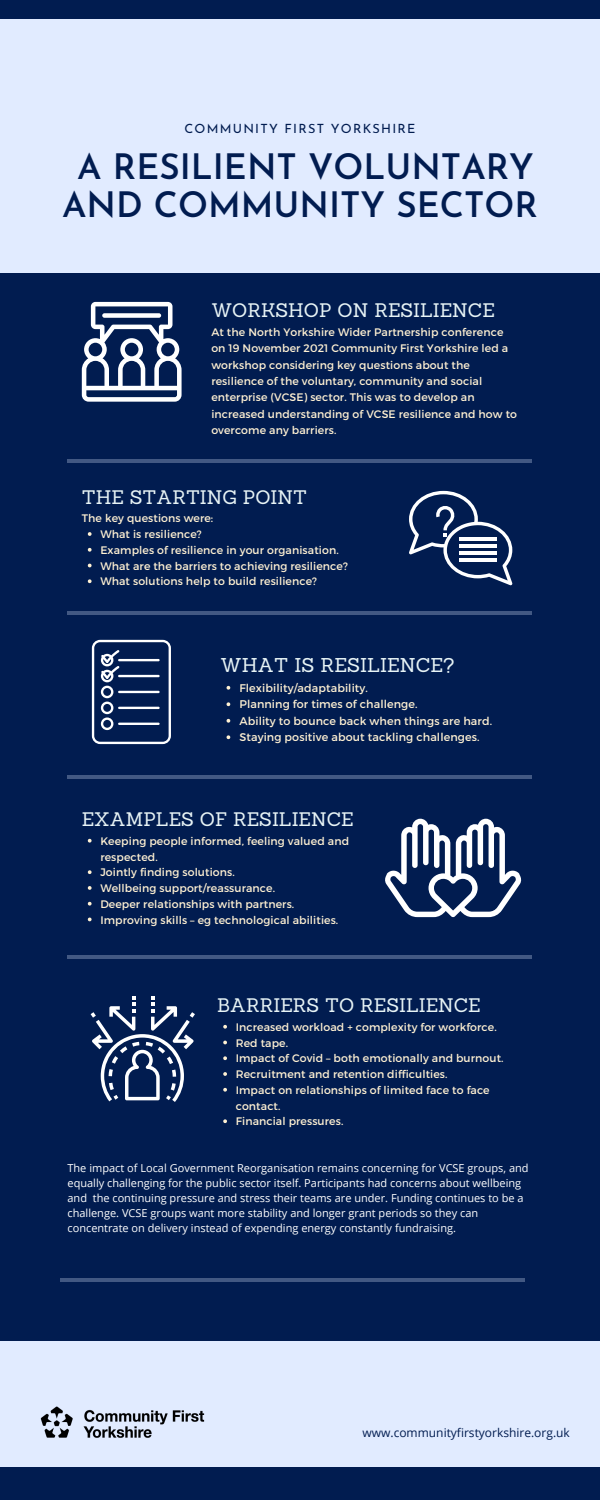
<style>
.page{position:relative;width:600px;height:1500px;background:#011c50}
.page>*{position:absolute;margin:0;border:0;box-sizing:border-box;transform-origin:0 0}
.t1{font:600 35px/38.2px "Josefin Sans";color:#011c50;text-align:center}
.t2{font:19.5px "Sanchez";color:#e7f3f5}
.t3{font:19.1px "Sanchez";color:#e7f3f5}
.t4{font:12.7px "Josefin Sans";letter-spacing:.1em;color:#011c50}
.t5{font:12px "Open Sans";color:#011c50}
.t6{font:11.1px "Montserrat";letter-spacing:.01em;color:#fff1d3}
.t7{font:11px/15px "Open Sans";color:#fff}
.t8{font:10.9px/16.4px "Montserrat";letter-spacing:.01em;color:#fff1d3}
</style>
<div class="page">
<div style="left:0;top:19px;width:600px;height:254px;background:#e1ebff"></div>
<hr style="left:67px;top:459px;width:465px;height:4px;background:#425883">
<hr style="left:67px;top:611px;width:465px;height:4px;background:#425883">
<hr style="left:67px;top:776px;width:465px;height:3px;background:#e1ebff">
<hr style="left:67px;top:955px;width:465px;height:4px;background:#425883">
<hr style="left:60px;top:1278px;width:465px;height:4px;background:#425883">
<div style="left:0;top:1341px;width:600px;height:126px;background:#e1ebff"></div>
<svg style="left:82px;top:302px;width:100px;height:100px"></svg>
<svg style="left:409px;top:491px;width:103px;height:94px"></svg>
<svg style="left:92px;top:640px;width:79px;height:104px"></svg>
<svg style="left:385px;top:819px;width:137px;height:98px"></svg>
<svg style="left:91px;top:996px;width:104px;height:106px"></svg>
<img style="left:40px;top:1406px;width:165px;height:32px">
<svg style="left:88px;top:532px;width:4px;height:4px"></svg>
<svg style="left:88px;top:548px;width:4px;height:4px"></svg>
<svg style="left:88px;top:564px;width:4px;height:3px"></svg>
<svg style="left:88px;top:579px;width:4px;height:4px"></svg>
<svg style="left:227px;top:686px;width:3px;height:4px"></svg>
<svg style="left:227px;top:702px;width:3px;height:4px"></svg>
<svg style="left:227px;top:719px;width:3px;height:4px"></svg>
<svg style="left:227px;top:735px;width:3px;height:4px"></svg>
<svg style="left:88px;top:839px;width:4px;height:4px"></svg>
<svg style="left:88px;top:870px;width:4px;height:4px"></svg>
<svg style="left:88px;top:886px;width:4px;height:4px"></svg>
<svg style="left:88px;top:902px;width:4px;height:4px"></svg>
<svg style="left:88px;top:918px;width:4px;height:3px"></svg>
<svg style="left:223px;top:1025px;width:4px;height:4px"></svg>
<svg style="left:223px;top:1041px;width:4px;height:3px"></svg>
<svg style="left:223px;top:1056px;width:4px;height:4px"></svg>
<svg style="left:223px;top:1072px;width:4px;height:4px"></svg>
<svg style="left:223px;top:1088px;width:4px;height:4px"></svg>
<svg style="left:223px;top:1119px;width:4px;height:4px"></svg>
<p class="t4" style="left:184px;top:123px;width:233px">COMMUNITY FIRST YORKSHIRE</p>
<p class="t1" style="left:62px;top:151px;width:477px">A RESILIENT VOLUNTARY<br>AND COMMUNITY SECTOR</p>
<p class="t3" style="left:211px;top:297px;width:285px">WORKSHOP ON RESILIENCE</p>
<p class="t8" style="left:211px;top:323px;width:307px">At the North Yorkshire Wider Partnership conference on 19 November 2021 Community First Yorkshire led a workshop considering key questions about the resilience of the voluntary, community and social enterprise (VCSE) sector. This was to develop an increased understanding of VCSE resilience and how to overcome any barriers.</p>
<p class="t3" style="left:82px;top:484px;width:227px">THE STARTING POINT</p>
<p class="t8" style="left:100px;top:526px;width:103px">What is resilience?</p>
<p class="t8" style="left:100px;top:541px;width:240px">Examples of resilience in your organisation.</p>
<p class="t8" style="left:100px;top:557px;width:249px">What are the barriers to achieving resilience?</p>
<p class="t8" style="left:100px;top:573px;width:218px">What solutions help to build resilience?</p>
<p class="t8" style="left:82px;top:510px;width:133px">The key questions were:</p>
<p class="t2" style="left:221px;top:653px;width:235px">WHAT IS RESILIENCE?</p>
<p class="t6" style="left:239px;top:681px;width:130px">Flexibility/adaptability.</p>
<p class="t6" style="left:239px;top:697px;width:180px">Planning for times of challenge.</p>
<p class="t6" style="left:239px;top:714px;width:254px">Ability to bounce back when things are hard.</p>
<p class="t6" style="left:239px;top:730px;width:242px">Staying positive about tackling challenges.</p>
<p class="t3" style="left:82px;top:807px;width:273px">EXAMPLES OF RESILIENCE</p>
<p class="t8" style="left:100px;top:832px;width:250px;line-height:15.8px">Keeping people informed, feeling valued and respected.</p>
<p class="t8" style="left:100px;top:864px;width:136px">Jointly finding solutions.</p>
<p class="t8" style="left:100px;top:879px;width:176px">Wellbeing support/reassurance.</p>
<p class="t8" style="left:100px;top:895px;width:195px">Deeper relationships with partners.</p>
<p class="t8" style="left:100px;top:911px;width:240px">Improving skills – eg technological abilities.</p>
<p class="t3" style="left:217px;top:993px;width:265px">BARRIERS TO RESILIENCE</p>
<p class="t8" style="left:236px;top:1018px;width:262px">Increased workload + complexity for workforce.</p>
<p class="t8" style="left:236px;top:1034px;width:54px">Red tape.</p>
<p class="t8" style="left:236px;top:1050px;width:269px">Impact of Covid – both emotionally and burnout.</p>
<p class="t8" style="left:236px;top:1065px;width:213px">Recruitment and retention difficulties.</p>
<p class="t8" style="left:236px;top:1082px;width:255px;line-height:15.8px">Impact on relationships of limited face to face contact.</p>
<p class="t8" style="left:236px;top:1113px;width:109px">Financial pressures.</p>
<p class="t7" style="left:68px;top:1161px;width:463px">The impact of Local Government Reorganisation remains concerning for VCSE groups, and equally challenging for the public sector itself. Participants had concerns about wellbeing and the continuing pressure and stress their teams are under. Funding continues to be a challenge. VCSE groups want more stability and longer grant periods so they can concentrate on delivery instead of expending energy constantly fundraising.</p>
<p class="t5" style="left:363px;top:1424px;width:209px">www.communityfirstyorkshire.org.uk</p>
</div>
